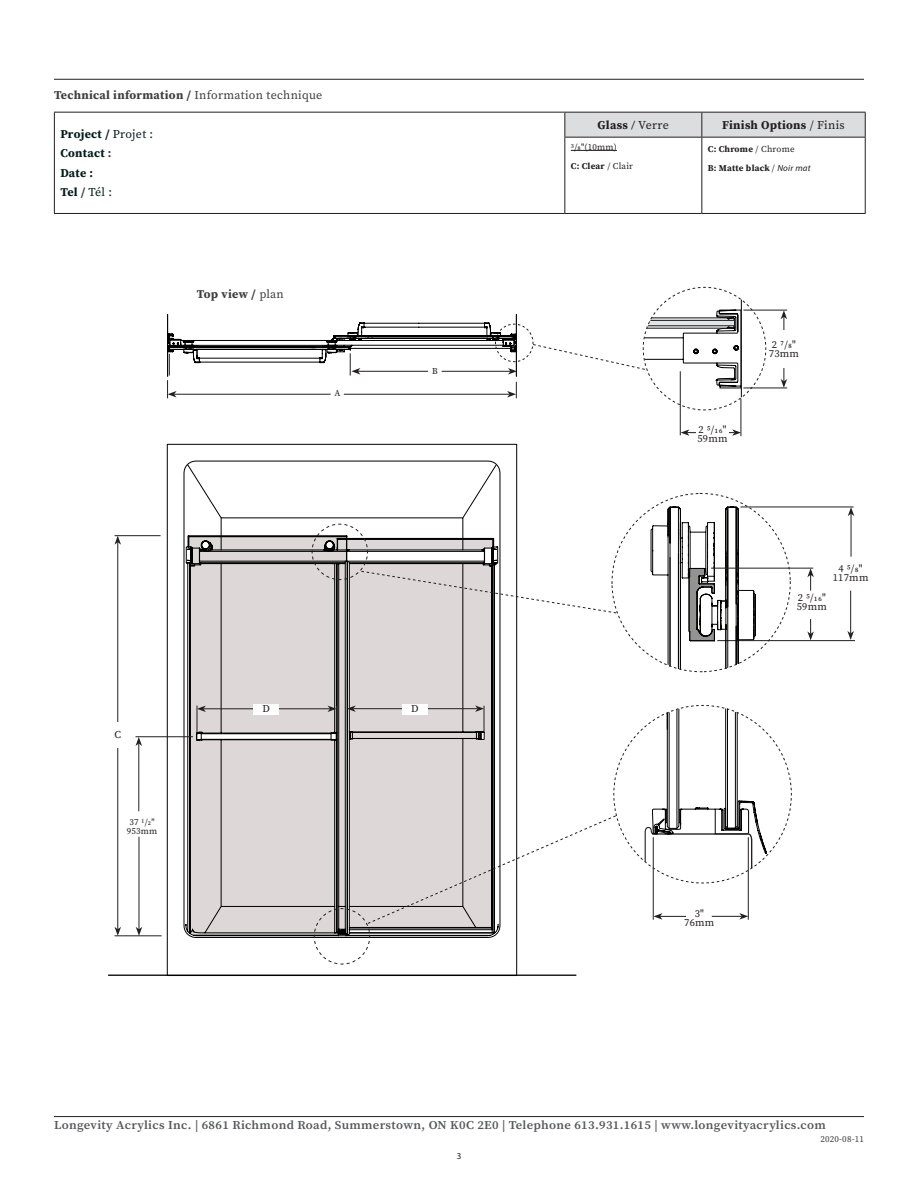
<style>
.page{position:relative;width:918px;height:1188px;background:#fff}
.page>*{position:absolute;margin:0;border:0;box-sizing:border-box;transform-origin:0 0}
.t1{font:600 12px "Source Serif Pro";letter-spacing:.025em;color:#57585a;scale:1.05 1}
.Features__Fr{font:700 12px "Source Serif Pro";letter-spacing:.025em;color:#3e3e3f}
.t2{font:700 12px "Source Serif Pro";letter-spacing:.025em;color:#231f20}
.Features__An{font:700 12px "Source Serif Pro";letter-spacing:.025em;color:#051d1e}
.Features__An-2{font:12px "Source Serif Pro";color:#051d1e}
.t3{font:10.5px "Source Serif Pro";letter-spacing:.025em;color:#231f20}
.t4{font:700 9px "Source Serif Pro";letter-spacing:.025em;color:#231f20}
.t5{font:9px "Source Serif Pro";letter-spacing:.025em;color:#231f20}
.t6{font:9px "Source Serif Pro";color:#3e3e3f}
.t7{font:9px "Myriad Pro";color:#231f20}
.s1{font-weight:400}
.s2{color:#3e3e3f}
.s3{font-weight:700}
.s4{font-weight:700;color:#3e3e3f}
.s5{font-family:"Myriad Pro";font-weight:400}
.s6{font-family:"Myriad Pro";font-weight:400;font-style:italic}
</style>
<div class="page">
<hr style="left:108px;top:974px;width:468px;height:2px;background:#231f20">
<hr style="left:54px;top:1116px;width:810px;height:1px;background:#231f20">
<hr style="left:54px;top:79px;width:810px;height:1px;background:#231f20">
<hr style="left:54px;top:112px;width:511px;height:1px;background:#231f20">
<svg style="left:54px;top:113px;width:1px;height:24px"></svg>
<svg style="left:564px;top:112px;width:302px;height:25px;background:#d2d3d5"></svg>
<hr style="left:54px;top:137px;width:1px;height:76px;background:#231f20">
<hr style="left:564px;top:137px;width:138px;height:1px;background:#231f20">
<hr style="left:564px;top:138px;width:1px;height:75px;background:#231f20">
<hr style="left:702px;top:137px;width:164px;height:1px;background:#231f20">
<hr style="left:701px;top:138px;width:1px;height:75px;background:#231f20">
<hr style="left:865px;top:138px;width:1px;height:75px;background:#231f20">
<hr style="left:54px;top:213px;width:511px;height:1px;background:#231f20">
<hr style="left:565px;top:213px;width:137px;height:1px;background:#231f20">
<hr style="left:702px;top:213px;width:164px;height:1px;background:#231f20">
<hr style="left:571px;top:150px;width:46px;height:1px;background:#231f20">
<hr style="left:851px;top:514px;width:1px;height:43px;background:#231f20">
<svg style="left:848px;top:508px;width:6px;height:8px"></svg>
<hr style="left:717px;top:640px;width:138px;height:1px;background:#231f20">
<hr style="left:740px;top:507px;width:114px;height:1px;background:#231f20">
<svg style="left:807px;top:568px;width:7px;height:23px"></svg>
<svg style="left:807px;top:619px;width:7px;height:21px"></svg>
<hr style="left:711px;top:568px;width:102px;height:1px;background:#231f20">
<hr style="left:743px;top:310px;width:44px;height:1px;background:#231f20">
<hr style="left:743px;top:388px;width:44px;height:1px;background:#231f20">
<hr style="left:784px;top:317px;width:1px;height:64px;background:#231f20">
<svg style="left:781px;top:310px;width:6px;height:9px"></svg>
<svg style="left:781px;top:379px;width:6px;height:9px"></svg>
<hr style="left:680px;top:371px;width:1px;height:64px;background:#231f20">
<hr style="left:741px;top:399px;width:1px;height:37px;background:#231f20">
<hr style="left:687px;top:432px;width:48px;height:1px;background:#231f20">
<svg style="left:681px;top:429px;width:8px;height:7px"></svg>
<svg style="left:732px;top:429px;width:9px;height:7px"></svg>
<div style="left:696px;top:425px;width:33px;height:25px;background:#fff"></div>
<div style="left:779px;top:330px;width:9px;height:38px;background:#fff"></div>
<svg style="left:167px;top:287px;width:599px;height:131px"></svg>
<hr style="left:650px;top:320px;width:85px;height:1px;background:#231f20">
<hr style="left:648px;top:325px;width:87px;height:1px;background:#231f20">
<svg style="left:167px;top:444px;width:350px;height:532px"></svg>
<svg style="left:338px;top:465px;width:161px;height:240px"></svg>
<hr style="left:118px;top:542px;width:1px;height:387px;background:#231f20">
<svg style="left:115px;top:536px;width:6px;height:9px"></svg>
<svg style="left:115px;top:927px;width:6px;height:9px"></svg>
<hr style="left:115px;top:535px;width:46px;height:1px;background:#231f20">
<svg style="left:311px;top:493px;width:480px;height:179px"></svg>
<hr style="left:139px;top:837px;width:1px;height:92px;background:#231f20">
<svg style="left:136px;top:927px;width:6px;height:9px"></svg>
<hr style="left:139px;top:744px;width:1px;height:67px;background:#231f20">
<svg style="left:136px;top:737px;width:6px;height:9px"></svg>
<hr style="left:115px;top:936px;width:47px;height:1px;background:#231f20">
<hr style="left:135px;top:736px;width:58px;height:1px;background:#231f20">
<div style="left:111px;top:723px;width:11px;height:25px;background:#fff"></div>
<div style="left:254px;top:704px;width:25px;height:11px;background:#fff"></div>
<div style="left:402px;top:704px;width:26px;height:11px;background:#fff"></div>
<svg style="left:195px;top:705px;width:597px;height:260px"></svg>
<hr style="left:850px;top:591px;width:1px;height:42px;background:#231f20">
<svg style="left:847px;top:631px;width:7px;height:9px"></svg>
<p class="Features__Fr" style="left:54px;top:87px;width:270px">Technical information / <span class="s1">Information technique</span></p>
<p class="Features__An" style="left:60px;top:126px;width:94px">Project / <span class="s1">Projet :</span></p>
<p class="Features__An" style="left:60px;top:145px;width:53px">Contact <span class="s2">:</span></p>
<p class="Features__An" style="left:60px;top:165px;width:34px">Date :</p>
<p class="Features__An-2" style="left:60px;top:184px;width:53px"><span class="s3">Tel</span> <span class="s4">/</span> Tél :</p>
<p class="Features__Fr" style="left:197px;top:286px;width:88px">Top view / <span class="s1">plan</span></p>
<p class="t5" style="left:334px;top:387px;width:7px">A</p>
<p class="t5" style="left:432px;top:365px;width:7px">B</p>
<p class="t3" style="left:114px;top:728px;width:8px">C</p>
<p class="t5" style="left:129px;top:816px;width:27px">37 1/2"</p>
<p class="t5" style="left:127px;top:825px;width:32px">953mm</p>
<p class="t3" style="left:263px;top:701px;width:9px">D</p>
<p class="t3" style="left:411px;top:701px;width:9px">D</p>
<p class="t2" style="left:598px;top:117px;width:73px">Glass <span class="s5">/</span> <span class="s1">Verre</span></p>
<p class="t2" style="left:722px;top:117px;width:124px">Finish Options <span class="s1">/ Finis</span></p>
<p class="t5" style="left:571px;top:141px;width:48px">3/8"(10mm)</p>
<p class="t4" style="left:571px;top:160px;width:64px">C: Clear <span class="s1">/ Clair</span></p>
<p class="t4" style="left:708px;top:143px;width:88px">C: Chrome <span class="s1">/ Chrome</span></p>
<p class="t4" style="left:708px;top:162px;width:104px">B: Matte black <span class="s1">/</span> <span class="s6">Noir mat</span></p>
<p class="t3" style="left:699px;top:423px;width:30px">2 5/16"</p>
<p class="t3" style="left:697px;top:432px;width:32px">59mm</p>
<p class="t3" style="left:772px;top:337px;width:25px">2 7/8"</p>
<p class="t3" style="left:769px;top:346px;width:32px">73mm</p>
<p class="t3" style="left:839px;top:562px;width:25px">4 5/8"</p>
<p class="t3" style="left:833px;top:571px;width:37px">117mm</p>
<p class="t3" style="left:798px;top:591px;width:30px">2 5/16"</p>
<p class="t3" style="left:797px;top:600px;width:32px">59mm</p>
<p class="t3" style="left:695px;top:906px;width:11px">3"</p>
<p class="t3" style="left:684px;top:915px;width:32px">76mm</p>
<p class="t1" style="left:54px;top:1117px;width:737px">Longevity Acrylics Inc. | 6861 Richmond Road, Summerstown, ON K0C 2E0 | Telephone 613.931.1615 | www.longevityacrylics.com</p>
<p class="t7" style="left:457px;top:1151px;width:6px">3</p>
<p class="t6" style="left:820px;top:1133px;width:45px">2020-08-11</p>
</div>
